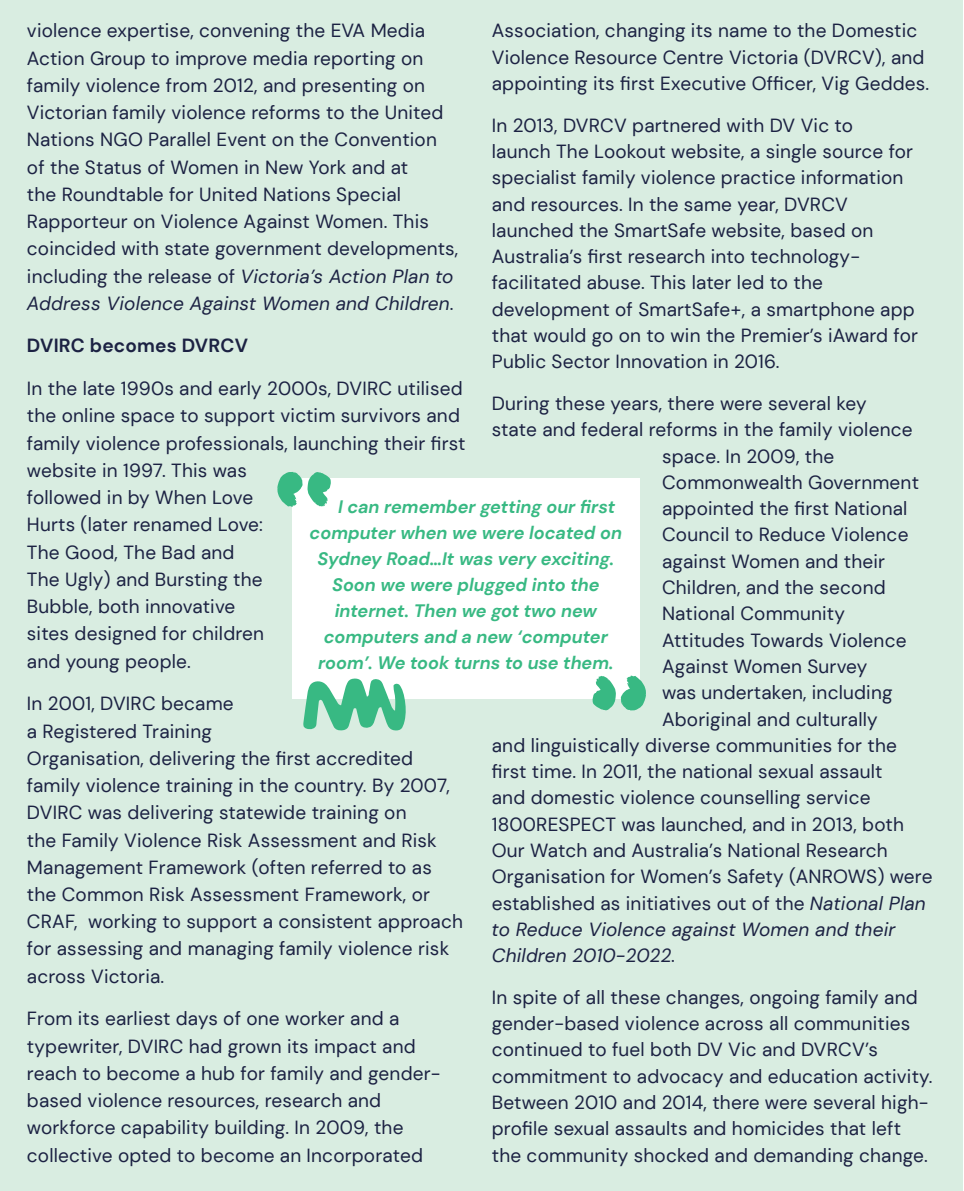
<style>
.page{position:relative;width:964px;height:1191px;background:#fff}
.page>*{position:absolute;margin:0;border:0;box-sizing:border-box;transform-origin:0 0}
.t1{font:19px/27.2px "DM Sans";letter-spacing:.01em;color:#1c2243}
.t2{font:italic 19px "DM Sans";letter-spacing:.01em;color:#1c2243}
.t3{font:700 19px "DM Sans";letter-spacing:.01em;color:#1c2243}
.t4{font:italic 700 18px "DM Sans";color:#38b983}
.s1{font-style:italic}
</style>
<div class="page">
<div style="left:0;top:0;width:962px;height:1191px;background:#d9ede1"></div>
<div style="left:292px;top:478px;width:347px;height:221px;background:#fff"></div>
<svg style="left:303px;top:678px;width:103px;height:53px"></svg>
<svg style="left:592px;top:675px;width:54px;height:35px"></svg>
<svg style="left:277px;top:472px;width:54px;height:35px"></svg>
<p class="t1" style="left:27px;top:17px;width:433px">violence expertise, convening the EVA Media Action Group to improve media reporting on family violence from 2012, and presenting on Victorian family violence reforms to the United Nations NGO Parallel Event on the Convention of the Status of Women in New York and at<br>the Roundtable for United Nations Special Rapporteur on Violence Against Women. This coincided with state government developments, including the release of <span class="s1">Victoria’s Action Plan to Address Violence Against Women and Children</span>.</p>
<p class="t3" style="left:27px;top:334px;width:222px">DVIRC becomes DVRCV</p>
<p class="t1" style="left:27px;top:375px;width:440px">In the late 1990s and early 2000s, DVIRC utilised the online space to support victim survivors and family violence professionals, launching their first website in 1997. This was<br>followed in by When Love<br>Hurts (later renamed Love:<br>The Good, The Bad and<br>The Ugly) and Bursting the<br>Bubble, both innovative<br>sites designed for children<br>and young people.</p>
<p class="t1" style="left:27px;top:690px;width:437px">In 2001, DVIRC became<br>a Registered Training<br>Organisation, delivering the first accredited family violence training in the country. By 2007, DVIRC was delivering statewide training on<br>the Family Violence Risk Assessment and Risk Management Framework (often referred to as the Common Risk Assessment Framework, or CRAF, working to support a consistent approach for assessing and managing family violence risk across Victoria.</p>
<p class="t1" style="left:27px;top:1005px;width:415px">From its earliest days of one worker and a typewriter, DVIRC had grown its impact and reach to become a hub for family and gender&shy;based violence resources, research and workforce capability building. In 2009, the collective opted to become an Incorporated</p>
<p class="t1" style="left:492px;top:18px;width:439px;line-height:26.2px">Association, changing its name to the Domestic<br>Violence Resource Centre Victoria (DVRCV), and appointing its first Executive Officer, Vig Geddes.</p>
<p class="t1" style="left:492px;top:112px;width:428px;line-height:26.2px">In 2013, DVRCV partnered with DV Vic to<br>launch The Lookout website, a single source for specialist family violence practice information and resources. In the same year, DVRCV launched the SmartSafe website, based on Australia’s first research into technology&shy;facilitated abuse. This later led to the development of SmartSafe+, a smartphone app that would go on to win the Premier’s iAward for Public Sector Innovation in 2016.</p>
<p class="t1" style="left:492px;top:390px;width:376px">During these years, there were several key</p>
<p class="t1" style="left:492px;top:416px;width:422px">state and federal reforms in the family violence</p>
<p class="t1" style="left:662px;top:442px;width:174px">space. In 2009, the</p>
<p class="t1" style="left:662px;top:468px;width:258px">Commonwealth Government</p>
<p class="t1" style="left:662px;top:495px;width:247px">appointed the first National</p>
<p class="t1" style="left:662px;top:521px;width:248px">Council to Reduce Violence</p>
<p class="t1" style="left:662px;top:547px;width:225px">against Women and their</p>
<p class="t1" style="left:662px;top:574px;width:225px">Children, and the second</p>
<p class="t1" style="left:662px;top:600px;width:185px">National Community</p>
<p class="t1" style="left:662px;top:626px;width:246px">Attitudes Towards Violence</p>
<p class="t1" style="left:662px;top:652px;width:207px">Against Women Survey</p>
<p class="t1" style="left:662px;top:679px;width:232px">was undertaken, including</p>
<p class="t1" style="left:662px;top:705px;width:217px">Aboriginal and culturally</p>
<p class="t1" style="left:492px;top:731px;width:407px">and linguistically diverse communities for the</p>
<p class="t1" style="left:492px;top:758px;width:392px">first time. In 2011, the national sexual assault</p>
<p class="t1" style="left:492px;top:784px;width:380px">and domestic violence counselling service</p>
<p class="t1" style="left:492px;top:810px;width:413px">1800RESPECT was launched, and in 2013, both</p>
<p class="t1" style="left:492px;top:836px;width:397px">Our Watch and Australia’s National Research</p>
<p class="t1" style="left:492px;top:863px;width:442px">Organisation for Women’s Safety (ANROWS) were</p>
<p class="t1" style="left:492px;top:889px;width:435px">established as initiatives out of the <span class="s1">National Plan</span></p>
<p class="t2" style="left:492px;top:917px;width:405px">to Reduce Violence against Women and their</p>
<p class="t2" style="left:492px;top:943px;width:185px">Children 2010-2022.</p>
<p class="t1" style="left:492px;top:984px;width:442px;line-height:26.2px">In spite of all these changes, ongoing family and gender-based violence across all communities continued to fuel both DV Vic and DVRCV’s commitment to advocacy and education activity.<br>Between 2010 and 2014, there were several high&shy;profile sexual assaults and homicides that left the community shocked and demanding change.</p>
<p class="t4" style="left:338px;top:495px;width:279px">I can remember getting our first</p>
<p class="t4" style="left:310px;top:521px;width:314px">computer when we were located on</p>
<p class="t4" style="left:317px;top:547px;width:298px">Sydney Road…It was very exciting.</p>
<p class="t4" style="left:332px;top:573px;width:269px">Soon we were plugged into the</p>
<p class="t4" style="left:335px;top:599px;width:264px">internet. Then we got two new</p>
<p class="t4" style="left:324px;top:625px;width:286px">computers and a new ‘computer</p>
<p class="t4" style="left:318px;top:651px;width:297px">room’. We took turns to use them.</p>
</div>
